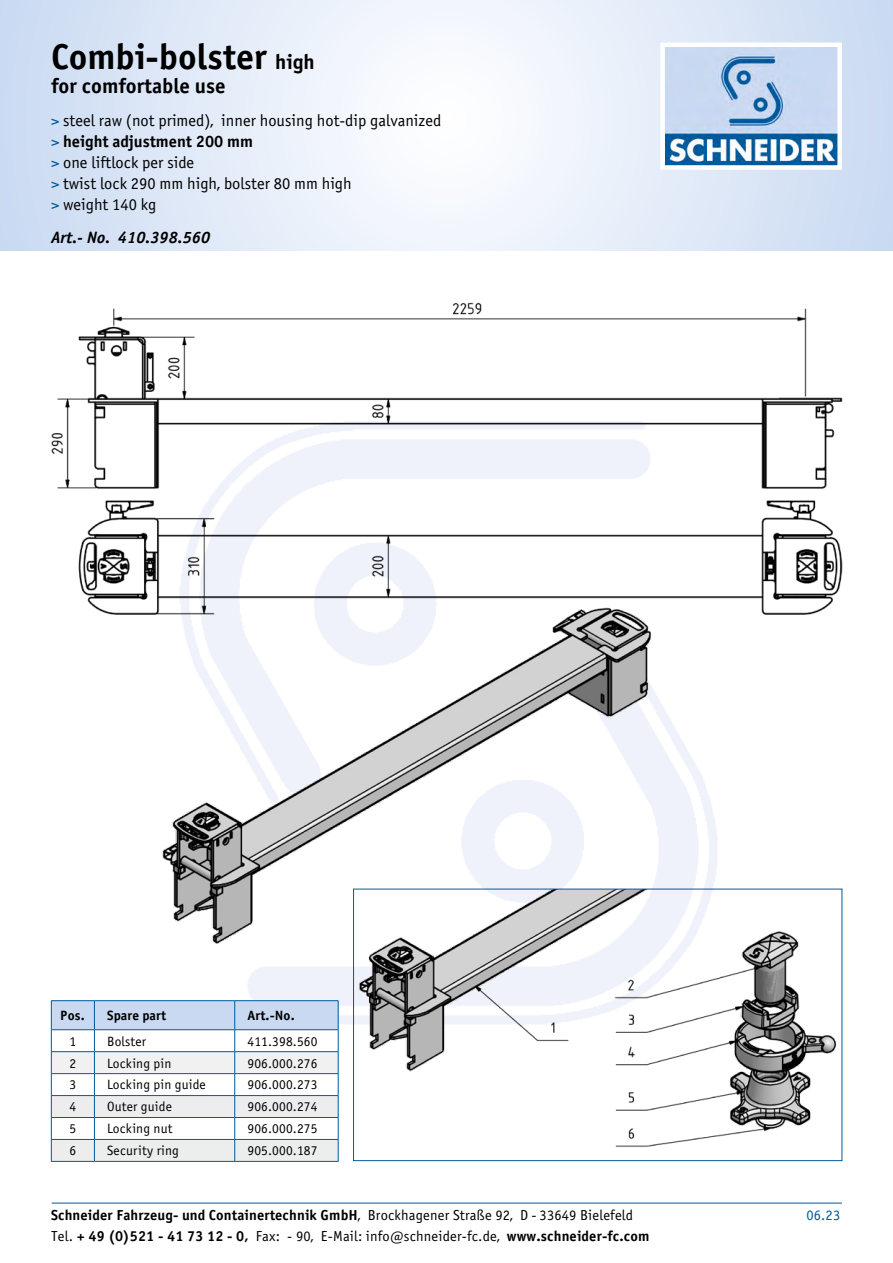
<style>
.page{position:relative;width:893px;height:1263px;background:#fff}
.page>*{position:absolute;margin:0;border:0;box-sizing:border-box;transform-origin:0 0}
.t1{font:36px "Officina Sans Bold ITC";color:#000}
.t2{font:21px "Officina Sans Bold ITC";color:#000}
.t3{font:16.5px/21px "Officina Sans Book ITC";color:#000}
.t4{font:16.5px "Officina Sans Bold ITC";color:#000}
.t5{font:italic 16.5px "Officina Sans Bold ITC";color:#000}
.t6{font:14.55px "Officina Sans Bold ITC";letter-spacing:.01em;color:#000}
.t7{font:14.55px "Officina Sans Book ITC";letter-spacing:.01em;color:#000}
.t8{font:14.55px "Officina Sans Book ITC";color:#005a9a}
.t9{font:13.5px "Officina Sans Book ITC";letter-spacing:.01em;color:#000}
.t10{font:13.5px "Officina Sans Bold ITC";letter-spacing:.01em;color:#000}
.s1{font-size:21px}
.s2{color:#005a9a}
.s3{font-family:"Officina Sans Book ITC";color:#005a9a}
.s4{font-family:"Officina Sans Book ITC"}
.s5{font-family:"Officina Sans Bold ITC"}
</style>
<div class="page">
<svg style="left:0;top:0;width:893px;height:251px"></svg>
<img style="left:665px;top:48px;width:172px;height:117px">
<div style="left:660px;top:43px;width:182px;height:127px;border:4px solid #fff"></div>
<hr style="left:52px;top:1203px;width:790px;height:1px;background:#005a9a">
<hr style="left:51px;top:1000px;width:43px;height:1px;background:#005a9a">
<hr style="left:51px;top:1161px;width:43px;height:1px;background:#005a9a">
<hr style="left:94px;top:1000px;width:141px;height:1px;background:#005a9a">
<hr style="left:94px;top:1161px;width:141px;height:1px;background:#005a9a">
<hr style="left:235px;top:1000px;width:103px;height:1px;background:#005a9a">
<svg style="left:51px;top:1001px;width:288px;height:160px"></svg>
<hr style="left:235px;top:1161px;width:103px;height:1px;background:#005a9a">
<img style="left:355px;top:953px;width:482px;height:194px">
<img style="left:51px;top:302px;width:792px;height:651px">
<h1 class="t1" style="left:51px;top:34px;width:265px">Combi-bolster <span class="s1">high</span></h1>
<h2 class="t2" style="left:51px;top:73px;width:176px">for comfortable use</h2>
<p class="t3" style="left:51px;top:110px;width:392px"><span class="s2">&gt;</span> steel raw (not primed), inner housing hot-dip galvanized</p>
<p class="t4" style="left:51px;top:131px;width:203px"><span class="s3">&gt;</span> height adjustment 200 mm</p>
<p class="t3" style="left:51px;top:152px;width:302px"><span class="s2">&gt;</span> one liftlock per side<br><span class="s2">&gt;</span> twist lock 290 mm high, bolster 80 mm high <span class="s2">&gt;</span> weight 140 kg</p>
<p class="t5" style="left:51px;top:227px;width:161px">Art.- No. 410.398.560</p>
<p class="t10" style="left:60px;top:1007px;width:26px">Pos.</p>
<p class="t10" style="left:107px;top:1007px;width:60px">Spare part</p>
<p class="t10" style="left:247px;top:1007px;width:49px">Art.-No.</p>
<p class="t9" style="left:69px;top:1033px;width:8px">1</p>
<p class="t9" style="left:107px;top:1033px;width:40px">Bolster</p>
<p class="t9" style="left:247px;top:1033px;width:72px">411.398.560</p>
<p class="t9" style="left:69px;top:1055px;width:8px">2</p>
<p class="t9" style="left:107px;top:1055px;width:66px">Locking pin</p>
<p class="t9" style="left:247px;top:1055px;width:72px">906.000.276</p>
<p class="t9" style="left:69px;top:1077px;width:8px">3</p>
<p class="t9" style="left:107px;top:1077px;width:100px">Locking pin guide</p>
<p class="t9" style="left:247px;top:1077px;width:72px">906.000.273</p>
<p class="t9" style="left:69px;top:1099px;width:8px">4</p>
<p class="t9" style="left:107px;top:1099px;width:66px">Outer guide</p>
<p class="t9" style="left:247px;top:1099px;width:72px">906.000.274</p>
<p class="t9" style="left:69px;top:1121px;width:8px">5</p>
<p class="t9" style="left:107px;top:1121px;width:67px">Locking nut</p>
<p class="t9" style="left:247px;top:1121px;width:72px">906.000.275</p>
<p class="t9" style="left:69px;top:1143px;width:8px">6</p>
<p class="t9" style="left:107px;top:1143px;width:73px">Security ring</p>
<p class="t9" style="left:247px;top:1143px;width:72px">905.000.187</p>
<p class="t6" style="left:51px;top:1206px;width:584px">Schneider Fahrzeug- und Containertechnik GmbH<span class="s4">, Brockhagener Straße 92, D - 33649 Bielefeld</span></p>
<p class="t8" style="left:806px;top:1206px;width:35px">06.23</p>
<p class="t7" style="left:51px;top:1228px;width:600px">Tel. <span class="s5">+ 49 (0)521 - 41 73 12 - 0,</span> Fax: - 90, E-Mail: info@schneider-fc.de, <span class="s5">www.schneider-fc.com</span></p>
</div>
